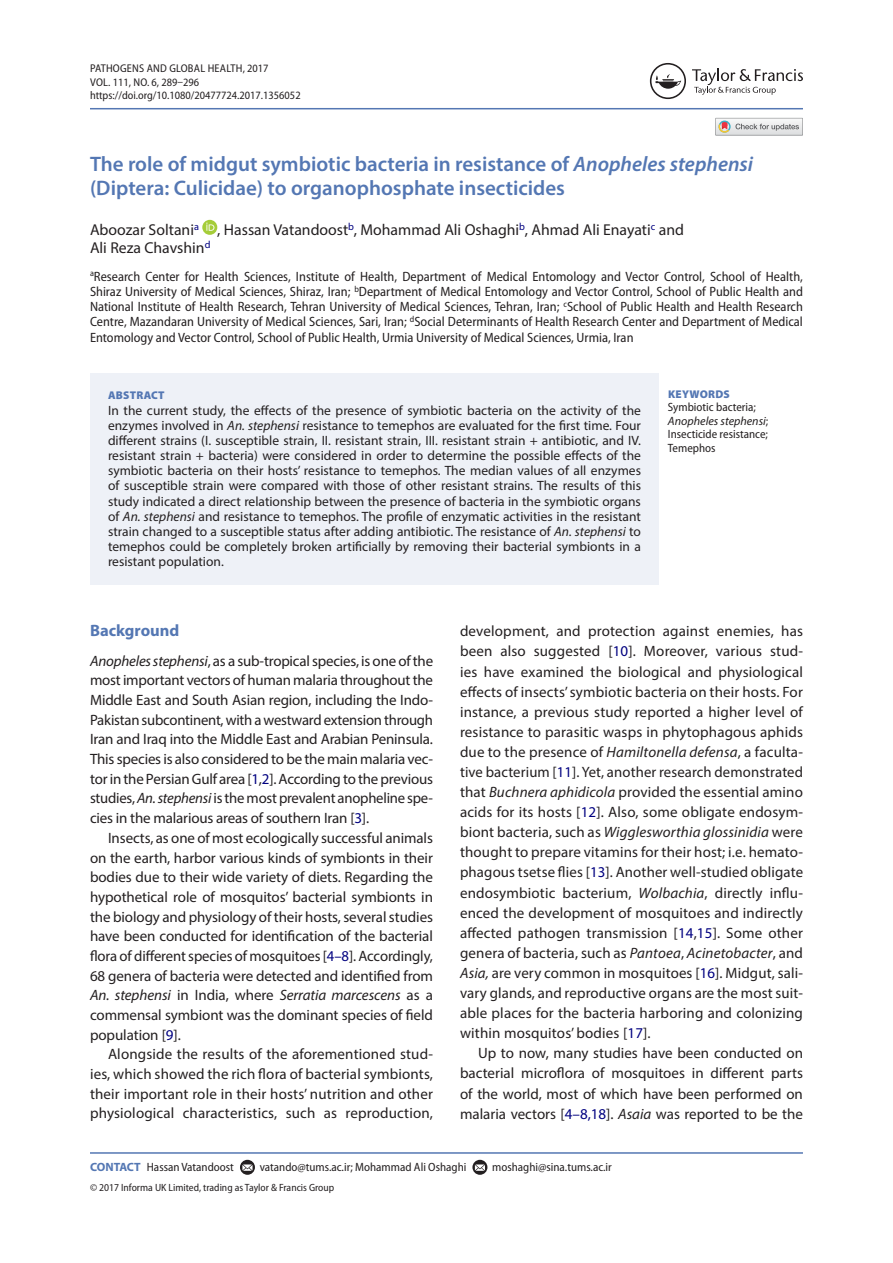
<style>
.page{position:relative;width:893px;height:1263px;background:#fff}
.page>*{position:absolute;margin:0;border:0;box-sizing:border-box;transform-origin:0 0}
.t1{font:600 21px/24.2px "Myriad Pro";color:#5477b3}
.t2{font:700 16.5px "Myriad Pro";color:#5477b3}
.t3{font:15.75px/18.1px "Myriad Pro";color:#231f20}
.t4{font:15px/20.1px "Myriad Pro";color:#231f20;text-align:justify}
.t5{font:13.5px/15.1px "Myriad Pro";color:#231f20;text-align:justify}
.t6{font:semi-condensed 13.5px/15.1px "Myriad Pro";color:#231f20;text-align:justify}
.t7{font:semi-condensed 12px/13.5px "Myriad Pro";color:#231f20}
.t8{font:semi-condensed 11.25px/13.5px "Myriad Pro";color:#231f20}
.t9{font:900 11.25px "Myriad Pro";letter-spacing:.02em;color:#5477b3}
.t10{font:semi-condensed 10.5px "Myriad Pro";color:#231f20}
.s1{font-style:italic}
.s2{font-style:italic;font-stretch:normal}
.s3{color:#000080}
.s4{font-weight:700;font-stretch:normal;color:#5477b3}
</style>
<div class="page">
<hr style="left:90px;top:108px;width:713px;height:1px;background:#5477b3">
<div style="left:90px;top:373px;width:569px;height:212px;background:#eef1f7"></div>
<svg style="left:202px;top:220px;width:15px;height:15px"></svg>
<svg style="left:206px;top:223px;width:8px;height:8px"></svg>
<hr style="left:90px;top:1152px;width:713px;height:2px;background:#5477b3">
<div style="left:240px;top:1160px;width:15px;height:15px;background:#231f20;border-radius:50%"></div>
<svg style="left:242px;top:1164px;width:11px;height:7px"></svg>
<svg style="left:472px;top:1160px;width:15px;height:15px"></svg>
<svg style="left:475px;top:1164px;width:10px;height:7px"></svg>
<svg style="left:692px;top:69px;width:111px;height:26px"></svg>
<svg style="left:650px;top:63px;width:36px;height:36px"></svg>
<svg style="left:715px;top:118px;width:88px;height:17px"></svg>
<p class="t8" style="left:90px;top:62px;width:212px">Pathogens and Global Health, 2017<br>VOL. 111, NO. 6, 289–296 https://doi.org/10.1080/20477724.2017.1356052</p>
<h1 class="t1" style="left:90px;top:152px;width:665px">The role of midgut symbiotic bacteria in resistance of <span class="s1">Anopheles stephensi </span>(Diptera: Culicidae) to organophosphate insecticides</h1>
<p class="t3" style="left:90px;top:220px;width:595px">Aboozar Soltani<sup>a</sup> , Hassan Vatandoost<sup>b</sup>, Mohammad Ali Oshaghi<sup>b</sup>, Ahmad Ali Enayati<sup>c</sup> and<br>Ali Reza Chavshin<sup>d</sup></p>
<p class="t6" style="left:90px;top:269px;width:714px"><sup>a</sup>Research Center for Health Sciences, Institute of Health, Department of Medical Entomology and Vector Control, School of Health, Shiraz University of Medical Sciences, Shiraz, Iran; <sup>b</sup>Department of Medical Entomology and Vector Control, School of Public Health and National Institute of Health Research, Tehran University of Medical Sciences, Tehran, Iran; <sup>c</sup>School of Public Health and Health Research Centre, Mazandaran University of Medical Sciences, Sari, Iran; <sup>d</sup>Social Determinants of Health Research Center and Department of Medical Entomology and Vector Control, School of Public Health, Urmia University of Medical Sciences, Urmia, Iran</p>
<p class="t9" style="left:108px;top:389px;width:58px">ABSTRACT</p>
<p class="t5" style="left:108px;top:402px;width:534px">In the current study, the effects of the presence of symbiotic bacteria on the activity of the enzymes involved in <span class="s1">An. stephensi</span> resistance to temephos are evaluated for the first time. Four different strains (I. susceptible strain, II. resistant strain, III. resistant strain + antibiotic, and IV. resistant strain + bacteria) were considered in order to determine the possible effects of the symbiotic bacteria on their hosts’ resistance to temephos. The median values of all enzymes of susceptible strain were compared with those of other resistant strains. The results of this study indicated a direct relationship between the presence of bacteria in the symbiotic organs of <span class="s1">An. stephensi</span> and resistance to temephos. The profile of enzymatic activities in the resistant strain changed to a susceptible status after adding antibiotic. The resistance of <span class="s1">An. stephensi</span> to temephos could be completely broken artificially by removing their bacterial symbionts in a resistant population.</p>
<p class="t9" style="left:668px;top:388px;width:63px">KEYWORDS</p>
<p class="t7" style="left:668px;top:401px;width:102px">Symbiotic bacteria;<br><span class="s2">Anopheles stephensi</span>;<br>Insecticide resistance;<br>Temephos</p>
<p class="t2" style="left:90px;top:620px;width:91px">Background</p>
<p class="t4" style="left:90px;top:651px;width:345px;line-height:19.6px"><span class="s1">Anopheles stephensi</span>, as a sub-tropical species, is one of the most important vectors of human malaria throughout the Middle East and South Asian region, including the Indo-Pakistan subcontinent, with a westward extension through Iran and Iraq into the Middle East and Arabian Peninsula.<br>This species is also considered to be the main malaria vec&shy;tor in the Persian Gulf area [<span class="s3">1</span>,<span class="s3">2</span>]. According to the previous studies, <span class="s1">An. stephensi</span> is the most prevalent anopheline spe&shy;cies in the malarious areas of southern Iran [<span class="s3">3</span>].</p>
<p class="t4" style="left:90px;top:828px;width:345px;line-height:19.6px;text-indent:18px">Insects, as one of most ecologically successful animals on the earth, harbor various kinds of symbionts in their bodies due to their wide variety of diets. Regarding the hypothetical role of mosquitos’ bacterial symbionts in the biology and physiology of their hosts, several studies have been conducted for identification of the bacterial flora of different species of mosquitoes [<span class="s3">4–8</span>]. Accordingly, 68 genera of bacteria were detected and identified from <span class="s1">An. stephensi</span> in India, where <span class="s1">Serratia marcescens</span> as a commensal symbiont was the dominant species of field population [<span class="s3">9</span>].</p>
<p class="t4" style="left:90px;top:1044px;width:345px;line-height:19.6px;text-indent:18px">Alongside the results of the aforementioned stud&shy;ies, which showed the rich flora of bacterial symbionts, their important role in their hosts’ nutrition and other physiological characteristics, such as reproduction,</p>
<p class="t4" style="left:460px;top:621px;width:345px">development, and protection against enemies, has been also suggested [<span class="s3">10</span>]. Moreover, various stud&shy;ies have examined the biological and physiological effects of insects’ symbiotic bacteria on their hosts. For instance, a previous study reported a higher level of resistance to parasitic wasps in phytophagous aphids due to the presence of <span class="s1">Hamiltonella defensa</span>, a faculta&shy;tive bacterium [<span class="s3">11</span>]. Yet, another research demonstrated that <span class="s1">Buchnera aphidicola</span> provided the essential amino acids for its hosts [<span class="s3">12</span>]. Also, some obligate endosym&shy;biont bacteria, such as <span class="s1">Wigglesworthia glossinidia</span> were thought to prepare vitamins for their host; i.e. hemato&shy;phagous tsetse flies [<span class="s3">13</span>]. Another well-studied obligate endosymbiotic bacterium, <span class="s1">Wolbachia</span>, directly influ&shy;enced the development of mosquitoes and indirectly affected pathogen transmission [<span class="s3">14</span>,<span class="s3">15</span>]. Some other genera of bacteria, such as <span class="s1">Pantoea</span>, <span class="s1">Acinetobacter</span>, and <span class="s1">Asia,</span> are very common in mosquitoes [<span class="s3">16</span>]. Midgut, sali&shy;vary glands, and reproductive organs are the most suit&shy;able places for the bacteria harboring and colonizing within mosquitos’ bodies [<span class="s3">17</span>].</p>
<p class="t4" style="left:460px;top:1043px;width:344px;text-indent:18px">Up to now, many studies have been conducted on bacterial microflora of mosquitoes in different parts of the world, most of which have been performed on malaria vectors [<span class="s3">4–8,18</span>]. <span class="s1">Asaia</span> was reported to be the</p>
<p class="t7" style="left:90px;top:1160px;width:145px"><span class="s4">CONTACT</span> Hassan Vatandoost</p>
<p class="t7" style="left:260px;top:1160px;width:208px">vatando@tums.ac.ir; Mohammad Ali Oshaghi</p>
<p class="t7" style="left:492px;top:1160px;width:121px">moshaghi@sina.tums.ac.ir</p>
<p class="t10" style="left:90px;top:1182px;width:246px">© 2017 Informa UK Limited, trading as Taylor &amp; Francis Group</p>
</div>
